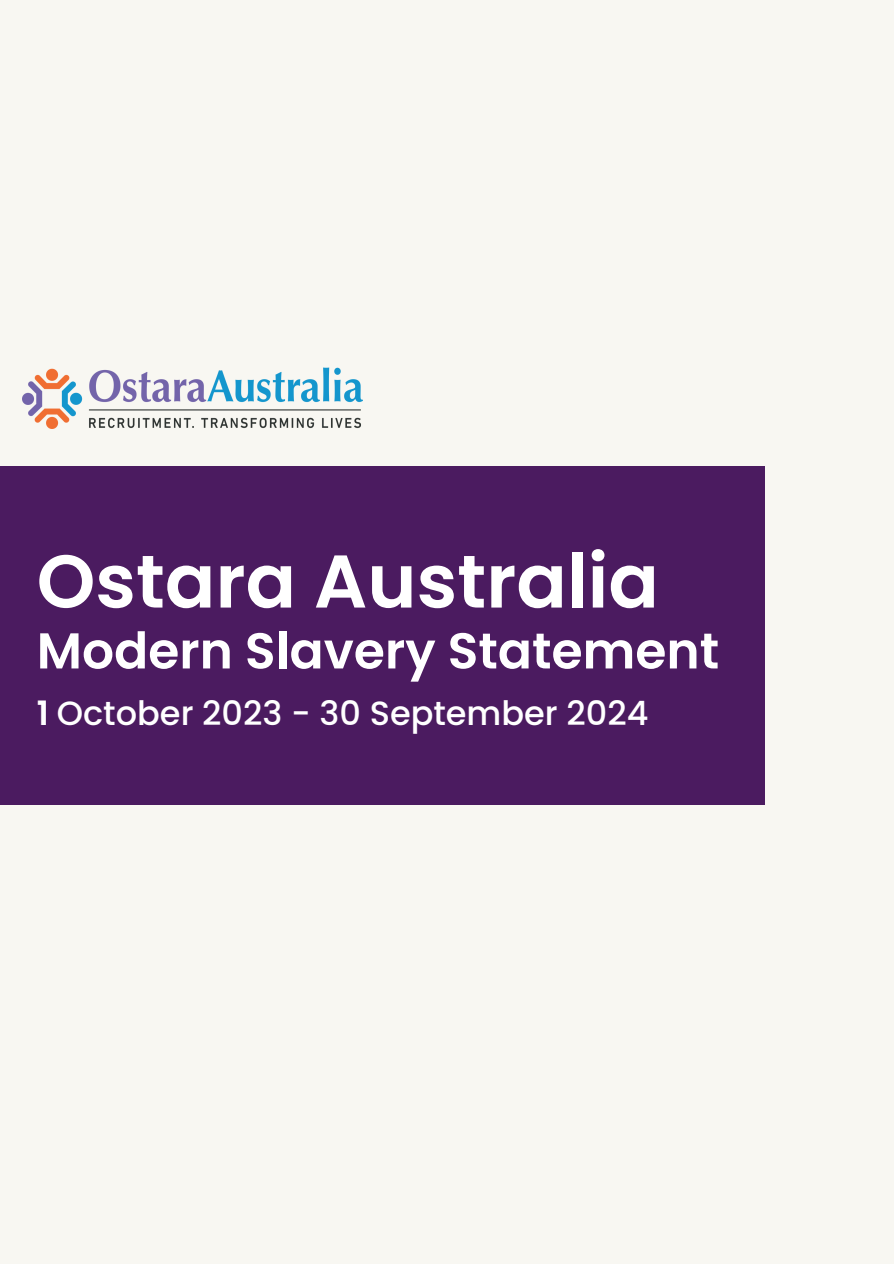
<style>
.page{position:relative;width:894px;height:1264px;background:#fff}
.page>*{position:absolute;margin:0;border:0;box-sizing:border-box;transform-origin:0 0}
.t1{font:600 74.55px "Poppins";color:#fff}
.t2{font:600 50.25px "Poppins";color:#fff}
.t3{font:500 33.6px "Poppins";color:#fff}
.s1{font-weight:600}
</style>
<div class="page">
<div style="left:0;top:0;width:893px;height:1263px;background:#f8f7f2"></div>
<img style="left:22px;top:367px;width:341px;height:62px">
<div style="left:0;top:466px;width:764px;height:338px;background:#4b1b60"></div>
<h1 class="t1" style="left:37px;top:529px;width:623px">Ostara Australia</h1>
<h1 class="t2" style="left:37px;top:615px;width:683px">Modern Slavery Statement</h1>
<p class="t3" style="left:37px;top:689px;width:613px"><span class="s1">1</span> October 2023 - 30 September 2024</p>
</div>
